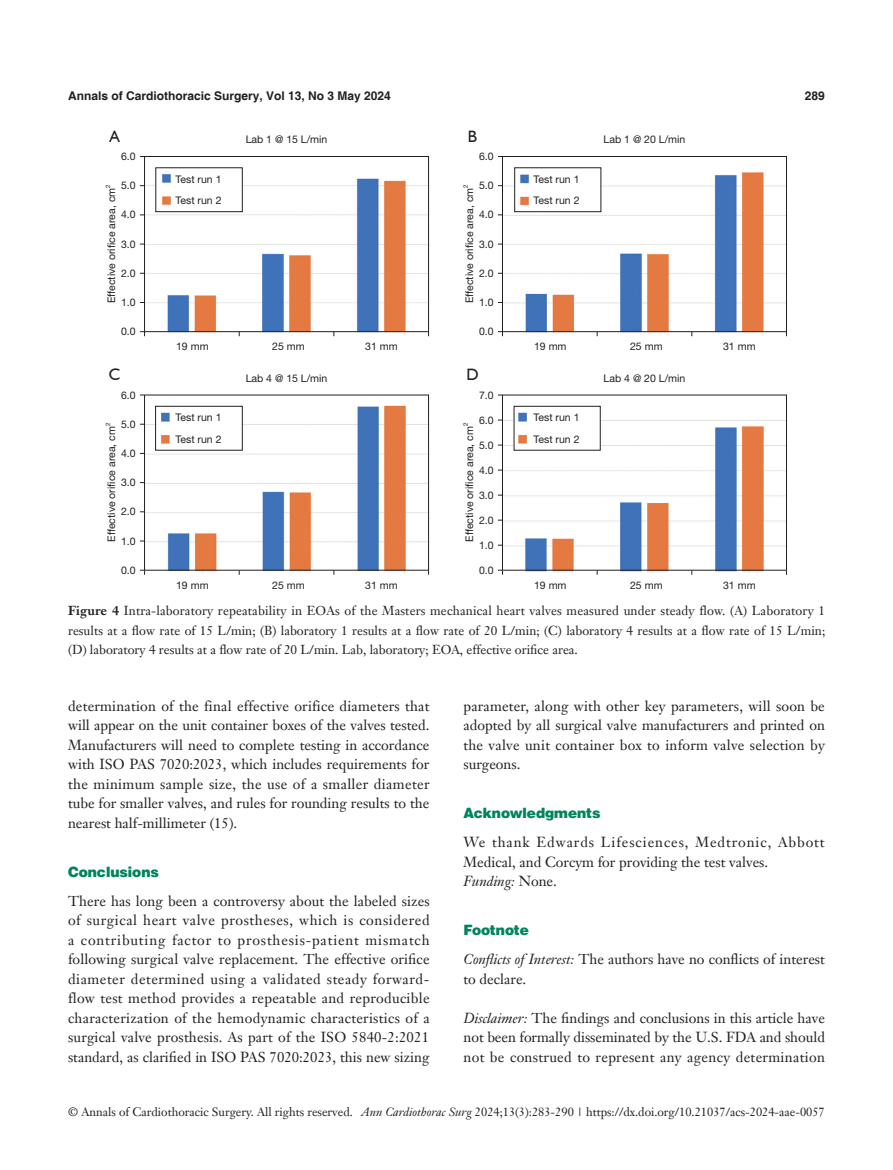
<style>
.page{position:relative;width:893px;height:1170px;background:#fff}
.page>*{position:absolute;margin:0;border:0;box-sizing:border-box;transform-origin:0 0}
.t1{font:16.5px "Humanist 521 BT";color:#231f20}
.t2{font:14.25px/19.5px "Janson Text LT";color:#231f20;text-align:justify}
.t3{font:14.25px/19.5px "Janson Text LT";letter-spacing:.03em;color:#231f20}
._1ji-6_5{font:900 14.25px "Helvetica";color:#00845c}
.t4{font:italic 14.25px "Janson Text LT";color:#231f20}
.C-tuzhu{font:12.75px/19.5px "Janson Text LT";color:#231f20;text-align:justify}
.t5{font:12px "Janson Text LT";color:#231f20}
.t6{font:700 12px "Helvetica";color:#231f20}
.C-tu-chongshu{font:10.5px/21.6px "Helvetica Neue LT Pro";color:#231f20}
.C-tu-chongshu-2{font:6.15px "Helvetica Neue LT Pro";color:#231f20}
.s1{font-weight:700}
.s2{font-style:normal}
.s3{font-style:italic}
</style>
<div class="page">
<img style="left:140px;top:174px;width:289px;height:163px">
<img style="left:497px;top:156px;width:290px;height:181px">
<img style="left:139px;top:395px;width:289px;height:177px">
<img style="left:497px;top:394px;width:289px;height:178px">
<div style="left:144px;top:156px;width:285px;height:176px;border:1px solid #231f20"></div>
<div style="left:144px;top:394px;width:285px;height:176px;border:1px solid #231f20"></div>
<div style="left:502px;top:156px;width:285px;height:176px;border:1px solid #231f20"></div>
<div style="left:502px;top:394px;width:285px;height:176px;border:1px solid #231f20"></div>
<div style="left:155px;top:167px;width:88px;height:45px;border:1px solid #231f20"></div>
<div style="left:155px;top:406px;width:88px;height:44px;border:1px solid #231f20"></div>
<div style="left:514px;top:167px;width:87px;height:45px;border:1px solid #231f20"></div>
<div style="left:514px;top:406px;width:87px;height:44px;border:1px solid #231f20"></div>
<svg style="left:140px;top:331px;width:5px;height:5px"></svg>
<svg style="left:140px;top:569px;width:5px;height:5px"></svg>
<svg style="left:498px;top:331px;width:5px;height:5px"></svg>
<svg style="left:498px;top:569px;width:5px;height:5px"></svg>
<p class="t6" style="left:68px;top:88px;width:324px">Annals of Cardiothoracic Surgery, Vol 13, No 3 May 2024</p>
<p class="t6" style="left:805px;top:88px;width:22px">289</p>
<p class="t1" style="left:109px;top:126px;width:12px">A</p>
<p class="C-tu-chongshu" style="left:121px;top:145px;width:16px">6.0</p>
<p class="C-tu-chongshu" style="left:121px;top:174px;width:16px">5.0</p>
<p class="C-tu-chongshu" style="left:121px;top:203px;width:16px">4.0</p>
<p class="C-tu-chongshu" style="left:121px;top:233px;width:16px">3.0</p>
<p class="C-tu-chongshu" style="left:121px;top:262px;width:16px">2.0</p>
<p class="C-tu-chongshu" style="left:121px;top:291px;width:16px">1.0</p>
<p class="C-tu-chongshu" style="left:121px;top:320px;width:16px">0.0</p>
<p class="C-tu-chongshu-2" style="left:104px;top:188px;width:5px;rotate:-90deg">2</p>
<p class="C-tu-chongshu" style="left:100px;top:303px;width:117px;rotate:-90deg">Effective orifice area, cm</p>
<p class="t1" style="left:109px;top:364px;width:13px">C</p>
<p class="C-tu-chongshu" style="left:121px;top:383px;width:16px">6.0</p>
<p class="C-tu-chongshu" style="left:121px;top:413px;width:16px">5.0</p>
<p class="C-tu-chongshu" style="left:121px;top:442px;width:16px">4.0</p>
<p class="C-tu-chongshu" style="left:121px;top:471px;width:16px">3.0</p>
<p class="C-tu-chongshu" style="left:121px;top:500px;width:16px">2.0</p>
<p class="C-tu-chongshu" style="left:121px;top:529px;width:16px">1.0</p>
<p class="C-tu-chongshu" style="left:121px;top:559px;width:16px">0.0</p>
<p class="C-tu-chongshu-2" style="left:104px;top:426px;width:5px;rotate:-90deg">2</p>
<p class="C-tu-chongshu" style="left:100px;top:541px;width:117px;rotate:-90deg">Effective orifice area, cm</p>
<p class="C-tu-chongshu" style="left:176px;top:168px;width:47px">Test run 1<br>Test run 2</p>
<p class="C-tu-chongshu" style="left:246px;top:128px;width:83px">Lab 1 @ 15 L/min</p>
<p class="C-tu-chongshu" style="left:176px;top:335px;width:34px">19 mm</p>
<p class="C-tu-chongshu" style="left:272px;top:335px;width:34px">25 mm</p>
<p class="C-tu-chongshu" style="left:365px;top:335px;width:34px">31 mm</p>
<p class="C-tu-chongshu" style="left:176px;top:406px;width:47px">Test run 1<br>Test run 2</p>
<p class="C-tu-chongshu" style="left:246px;top:367px;width:83px">Lab 4 @ 15 L/min</p>
<p class="C-tu-chongshu" style="left:176px;top:574px;width:34px">19 mm</p>
<p class="C-tu-chongshu" style="left:272px;top:574px;width:34px">25 mm</p>
<p class="C-tu-chongshu" style="left:365px;top:574px;width:34px">31 mm</p>
<p class="t1" style="left:468px;top:126px;width:11px">B</p>
<p class="C-tu-chongshu" style="left:479px;top:145px;width:16px">6.0</p>
<p class="C-tu-chongshu" style="left:479px;top:174px;width:16px">5.0</p>
<p class="C-tu-chongshu" style="left:479px;top:203px;width:16px">4.0</p>
<p class="C-tu-chongshu" style="left:479px;top:233px;width:16px">3.0</p>
<p class="C-tu-chongshu" style="left:479px;top:262px;width:16px">2.0</p>
<p class="C-tu-chongshu" style="left:479px;top:291px;width:16px">1.0</p>
<p class="C-tu-chongshu" style="left:479px;top:320px;width:16px">0.0</p>
<p class="C-tu-chongshu-2" style="left:462px;top:188px;width:5px;rotate:-90deg">2</p>
<p class="C-tu-chongshu" style="left:458px;top:303px;width:117px;rotate:-90deg">Effective orifice area, cm</p>
<p class="t1" style="left:466px;top:364px;width:14px">D</p>
<p class="C-tu-chongshu" style="left:479px;top:383px;width:16px">7.0</p>
<p class="C-tu-chongshu" style="left:479px;top:408px;width:16px">6.0</p>
<p class="C-tu-chongshu" style="left:479px;top:434px;width:16px">5.0</p>
<p class="C-tu-chongshu" style="left:479px;top:459px;width:16px">4.0</p>
<p class="C-tu-chongshu" style="left:479px;top:484px;width:16px">3.0</p>
<p class="C-tu-chongshu" style="left:479px;top:509px;width:16px">2.0</p>
<p class="C-tu-chongshu" style="left:479px;top:534px;width:16px">1.0</p>
<p class="C-tu-chongshu" style="left:479px;top:559px;width:16px">0.0</p>
<p class="C-tu-chongshu-2" style="left:462px;top:426px;width:5px;rotate:-90deg">2</p>
<p class="C-tu-chongshu" style="left:458px;top:541px;width:117px;rotate:-90deg">Effective orifice area, cm</p>
<p class="C-tu-chongshu" style="left:534px;top:168px;width:47px">Test run 1<br>Test run 2</p>
<p class="C-tu-chongshu" style="left:604px;top:128px;width:83px">Lab 1 @ 20 L/min</p>
<p class="C-tu-chongshu" style="left:534px;top:335px;width:34px">19 mm</p>
<p class="C-tu-chongshu" style="left:630px;top:335px;width:34px">25 mm</p>
<p class="C-tu-chongshu" style="left:723px;top:335px;width:34px">31 mm</p>
<p class="C-tu-chongshu" style="left:534px;top:406px;width:47px">Test run 1<br>Test run 2</p>
<p class="C-tu-chongshu" style="left:604px;top:367px;width:83px">Lab 4 @ 20 L/min</p>
<p class="C-tu-chongshu" style="left:534px;top:574px;width:34px">19 mm</p>
<p class="C-tu-chongshu" style="left:630px;top:574px;width:34px">25 mm</p>
<p class="C-tu-chongshu" style="left:723px;top:574px;width:34px">31 mm</p>
<p class="C-tuzhu" style="left:68px;top:600px;width:759px"><span class="s1">Figure 4</span> Intra-laboratory repeatability in EOAs of the Masters mechanical heart valves measured under steady flow. (A) Laboratory 1 results at a flow rate of 15 L/min; (B) laboratory 1 results at a flow rate of 20 L/min; (C) laboratory 4 results at a flow rate of 15 L/min; (D) laboratory 4 results at a flow rate of 20 L/min. Lab, laboratory; EOA, effective orifice area.</p>
<p class="t2" style="left:68px;top:695px;width:363px">determination of the final effective orifice diameters that will appear on the unit container boxes of the valves tested.<br>Manufacturers will need to complete testing in accordance with ISO PAS 7020:2023, which includes requirements for the minimum sample size, the use of a smaller diameter tube for smaller valves, and rules for rounding results to the nearest half-millimeter (15).</p>
<p class="_1ji-6_5" style="left:68px;top:862px;width:92px">Conclusions</p>
<p class="t2" style="left:68px;top:890px;width:363px">There has long been a controversy about the labeled sizes of surgical heart valve prostheses, which is considered a contributing factor to prosthesis-patient mismatch following surgical valve replacement. The effective orifice diameter determined using a validated steady forward&shy;flow test method provides a repeatable and reproducible characterization of the hemodynamic characteristics of a surgical valve prosthesis. As part of the ISO 5840-2:2021 standard, as clarified in ISO PAS 7020:2023, this new sizing</p>
<p class="t2" style="left:463px;top:695px;width:363px">parameter, along with other key parameters, will soon be adopted by all surgical valve manufacturers and printed on the valve unit container box to inform valve selection by surgeons.</p>
<p class="_1ji-6_5" style="left:463px;top:803px;width:139px">Acknowledgments</p>
<p class="t3" style="left:463px;top:832px;width:363px">We thank Edwards Lifesciences, Medtronic, Abbott<br>Medical, and Corcym for providing the test valves.</p>
<p class="t4" style="left:463px;top:872px;width:95px">Funding: <span class="s2">None.</span></p>
<p class="_1ji-6_5" style="left:463px;top:920px;width:67px">Footnote</p>
<p class="t2" style="left:463px;top:949px;width:363px"><span class="s3">Conflicts of Interest:</span> The authors have no conflicts of interest to declare.</p>
<p class="t2" style="left:463px;top:1007px;width:363px"><span class="s3">Disclaimer:</span> The findings and conclusions in this article have not been formally disseminated by the U.S. FDA and should not be construed to represent any agency determination</p>
<p class="t5" style="left:68px;top:1104px;width:758px">© Annals of Cardiothoracic Surgery. All rights reserved. <span class="s3">Ann Cardiothorac Surg</span> 2024;13(3):283-290 | https://dx.doi.org/10.21037/acs-2024-aae-0057</p>
</div>
